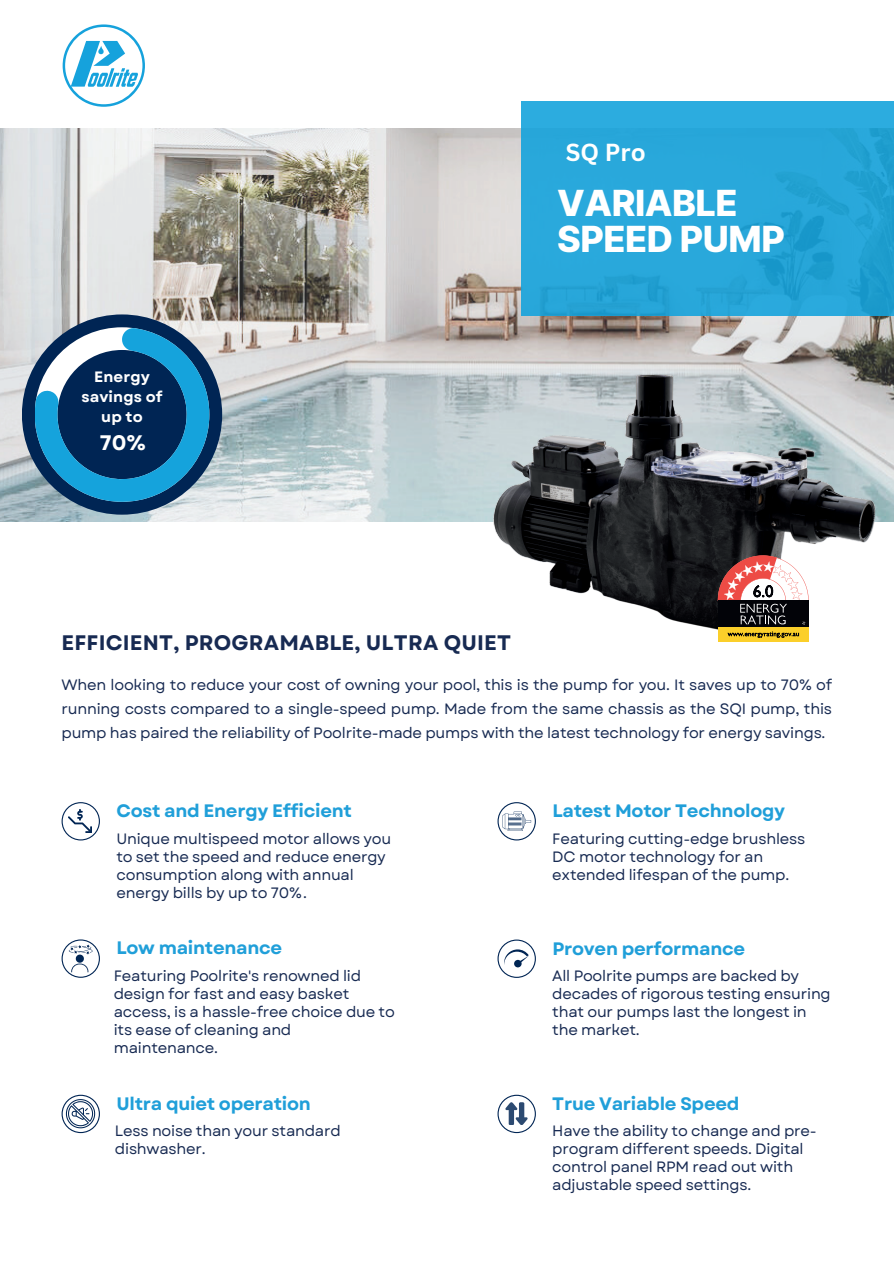
<style>
.page{position:relative;width:894px;height:1264px;background:#fff}
.page>*{position:absolute;margin:0;border:0;box-sizing:border-box;transform-origin:0 0}
.t1{font:800 36px/36px "Inter";letter-spacing:-.015em;color:#fff}
.t2{font:700 24px "Canva Sans";color:#fff}
.t3{font:700 21px "Garet";letter-spacing:.01em;color:#172a52}
.t4{font:700 21px "Garet";color:#fff}
.t5{font:700 18px "Garet";letter-spacing:-.015em;color:#209fd9}
.t6{font:15px/18px "Garet";letter-spacing:-.015em;color:#172a52}
.t7{font:700 15px/20.2px "Garet";letter-spacing:.01em;color:#fff;text-align:center}
</style>
<div class="page">
<img style="left:0;top:128px;width:893px;height:393px">
<div style="left:521px;top:101px;width:372px;height:214px;background:linear-gradient(to right,#2aa9dd,#24a3d5)"></div>
<svg style="left:62px;top:939px;width:38px;height:38px"></svg>
<img style="left:472px;top:354px;width:411px;height:288px">
<svg style="left:717px;top:555px;width:91px;height:87px"></svg>
<svg style="left:497px;top:802px;width:38px;height:38px"></svg>
<div style="left:22px;top:314px;width:200px;height:200px;background:#002554;border-radius:50%"></div>
<svg style="left:35px;top:327px;width:174px;height:175px"></svg>
<img style="left:63px;top:25px;width:82px;height:82px">
<div style="left:65px;top:27px;width:77px;height:77px;background:#fff;border-radius:50%"></div>
<img style="left:71px;top:41px;width:28px;height:46px">
<img style="left:93px;top:41px;width:32px;height:25px">
<img style="left:88px;top:73px;width:9px;height:14px">
<img style="left:97px;top:73px;width:19px;height:14px">
<img style="left:105px;top:68px;width:9px;height:19px">
<img style="left:116px;top:68px;width:9px;height:19px">
<img style="left:121px;top:70px;width:9px;height:17px">
<img style="left:127px;top:73px;width:11px;height:14px">
<svg style="left:98px;top:46px;width:6px;height:8px"></svg>
<svg style="left:62px;top:802px;width:38px;height:38px"></svg>
<svg style="left:62px;top:1094px;width:38px;height:39px"></svg>
<svg style="left:497px;top:939px;width:38px;height:38px"></svg>
<svg style="left:497px;top:1094px;width:38px;height:39px"></svg>
<h2 class="t2" style="left:565px;top:138px;width:81px">SQ Pro</h2>
<p class="t7" style="left:81px;top:366px;width:83px">Energy savings of up to</p>
<h3 class="t4" style="left:100px;top:430px;width:48px">70%</h3>
<h1 class="t1" style="left:557px;top:184px;width:229px">VARIABLE<br>SPEED PUMP</h1>
<h3 class="t3" style="left:62px;top:629px;width:451px">EFFICIENT, PROGRAMABLE, ULTRA QUIET</h3>
<p class="t6" style="left:62px;top:673px;width:771px;line-height:23.7px;text-align:justify">When looking to reduce your cost of owning your pool, this is the pump for you. It saves up to 70% of running costs compared to a single-speed pump. Made from the same chassis as the SQI pump, this pump has paired the reliability of Poolrite-made pumps with the latest technology for energy savings.</p>
<p class="t5" style="left:116px;top:799px;width:237px">Cost and Energy Efficient</p>
<p class="t6" style="left:116px;top:830px;width:276px">Unique multispeed motor allows you to set the speed and reduce energy consumption along with annual energy bills by up to 70% .</p>
<p class="t5" style="left:552px;top:799px;width:234px">Latest Motor Technology</p>
<p class="t6" style="left:552px;top:830px;width:254px">Featuring cutting-edge brushless<br>DC motor technology for an extended lifespan of the pump.</p>
<p class="t5" style="left:116px;top:936px;width:167px">Low maintenance</p>
<p class="t5" style="left:552px;top:937px;width:194px">Proven performance</p>
<p class="t6" style="left:114px;top:967px;width:282px">Featuring Poolrite's renowned lid design for fast and easy basket access, is a hassle-free choice due to its ease of cleaning and maintenance.</p>
<p class="t6" style="left:552px;top:967px;width:280px">All Poolrite pumps are backed by decades of rigorous testing ensuring that our pumps last the longest in the market.</p>
<p class="t5" style="left:116px;top:1092px;width:196px">Ultra quiet operation</p>
<p class="t5" style="left:552px;top:1092px;width:189px">True Variable Speed</p>
<p class="t6" style="left:115px;top:1122px;width:227px">Less noise than your standard dishwasher.</p>
<p class="t6" style="left:552px;top:1122px;width:266px">Have the ability to change and pre&shy;program different speeds. Digital control panel RPM read out with adjustable speed settings.</p>
</div>
